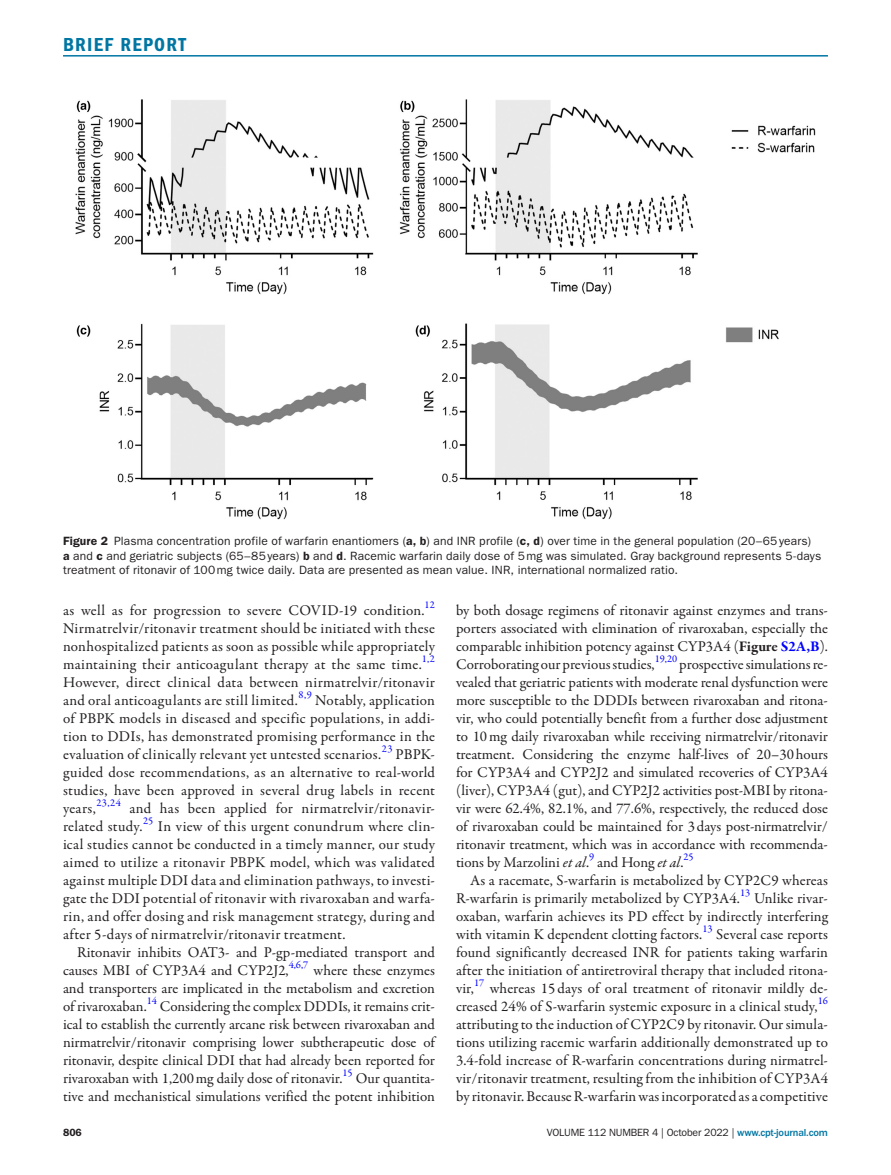
<style>
.page{position:relative;width:891px;height:1175px;background:#fff}
.page>*{position:absolute;margin:0;border:0;box-sizing:border-box;transform-origin:0 0}
.t1{font:19.5px "ITC Franklin Gothic Std Dm Cd";letter-spacing:.065em;color:#0076a3}
.t2{font:15px/18px "Garamond Premr Pro";letter-spacing:.005em;color:#231f20;text-align:justify}
.t3{font:12px/14.2px "ITC Franklin Gothic Std";letter-spacing:.015em;color:#231f20}
.t4{font:10.5px "ITC Franklin Gothic Std";letter-spacing:-.015em;color:#231f20}
.t5{font:10.5px "Garamond Premr Pro";letter-spacing:.01em;color:#00f}
.t6{font:600 10.5px "ITC Franklin Gothic Std";color:#231f20}
.s1{font-weight:600}
.s2{font-weight:700}
.s3{font-weight:700;color:#00f}
.s4{font-style:italic}
.s5{font-weight:500;color:#0076a3}
</style>
<div class="page">
<hr style="left:63px;top:55px;width:765px;height:2px;background:#0076a3">
<img style="left:76px;top:100px;width:739px;height:420px">
<h1 class="t1" style="left:63px;top:33px;width:125px">BRIEF REPORT</h1>
<p class="t3" style="left:63px;top:534px;width:760px"><span class="s1">Figure 2</span> Plasma concentration profile of warfarin enantiomers (<span class="s1">a, b</span>) and INR profile (<span class="s1">c, d</span>) over time in the general population (20–65years)<br><span class="s1">a</span> and <span class="s1">c</span> and geriatric subjects (65–85years) <span class="s1">b</span> and <span class="s1">d</span>. Racemic warfarin daily dose of 5mg was simulated. Gray background represents 5-days treatment of ritonavir of 100mg twice daily. Data are presented as mean value. INR, international normalized ratio.</p>
<p class="t2" style="left:63px;top:601px;width:363px">as well as for progression to severe COVID-19 condition.</p>
<p class="t5" style="left:425px;top:598px;width:12px">12</p>
<p class="t2" style="left:63px;top:619px;width:373px">Nirmatrelvir/ritonavir treatment should be initiated with these nonhospitalized patients as soon as possible while appropriately maintaining their anticoagulant therapy at the same time.</p>
<p class="t5" style="left:422px;top:652px;width:15px">1,2</p>
<p class="t2" style="left:63px;top:673px;width:373px">However, direct clinical data between nirmatrelvir/ritonavir and oral anticoagulants are still limited.</p>
<p class="t5" style="left:299px;top:688px;width:15px">8,9</p>
<p class="t2" style="left:63px;top:691px;width:373px;text-indent:252px">Notably, application of PBPK models in diseased and specific populations, in addi&shy;tion to DDIs, has demonstrated promising performance in the evaluation of clinically relevant yet untested scenarios.</p>
<p class="t5" style="left:382px;top:742px;width:12px">23</p>
<p class="t2" style="left:63px;top:745px;width:373px;text-indent:332px">PBPK&shy;guided dose recommendations, as an alternative to real-world studies, have been approved in several drug labels in recent years,</p>
<p class="t5" style="left:96px;top:796px;width:26px">23,24</p>
<p class="t2" style="left:63px;top:799px;width:373px;text-indent:66px">and has been applied for nirmatrelvir/ritonavir&shy;related study.</p>
<p class="t5" style="left:143px;top:814px;width:12px">25</p>
<p class="t2" style="left:63px;top:817px;width:374px;text-indent:95px">In view of this urgent conundrum where clin&shy;ical studies cannot be conducted in a timely manner, our study aimed to utilize a ritonavir PBPK model, which was validated against multiple DDI data and elimination pathways, to investi&shy;gate the DDI potential of ritonavir with rivaroxaban and warfa&shy;rin, and offer dosing and risk management strategy, during and after 5-days of nirmatrelvir/ritonavir treatment.</p>
<p class="t2" style="left:63px;top:943px;width:373px;text-indent:14px">Ritonavir inhibits OAT3- and P-gp-mediated transport and causes MBI of CYP3A4 and CYP2J2,</p>
<p class="t5" style="left:289px;top:958px;width:21px">4,6,7</p>
<p class="t2" style="left:63px;top:961px;width:373px;text-indent:251px">where these enzymes and transporters are implicated in the metabolism and excretion of rivaroxaban.</p>
<p class="t5" style="left:147px;top:994px;width:12px">14</p>
<p class="t2" style="left:63px;top:997px;width:374px;text-indent:97px">Considering the complex DDDIs, it remains crit&shy;ical to establish the currently arcane risk between rivaroxaban and nirmatrelvir/ritonavir comprising lower subtherapeutic dose of ritonavir, despite clinical DDI that had already been reported for rivaroxaban with 1,200mg daily dose of ritonavir.</p>
<p class="t5" style="left:342px;top:1066px;width:12px">15</p>
<p class="t2" style="left:63px;top:1069px;width:373px;text-align:right">Our quantita-<br>tive and mechanistical simulations verified the potent inhibition</p>
<p class="t2" style="left:456px;top:601px;width:373px">by both dosage regimens of ritonavir against enzymes and trans&shy;porters associated with elimination of rivaroxaban, especially the comparable inhibition potency against CYP3A4 (<span class="s2">Figure</span> <span class="s3">S2A,B</span>).<br>Corroborating our previous studies,</p>
<p class="t5" style="left:655px;top:652px;width:24px">19,20</p>
<p class="t2" style="left:456px;top:655px;width:373px;text-indent:223px">prospective simulations re&shy;vealed that geriatric patients with moderate renal dysfunction were more susceptible to the DDDIs between rivaroxaban and ritona&shy;vir, who could potentially benefit from a further dose adjustment to 10mg daily rivaroxaban while receiving nirmatrelvir/ritonavir treatment. Considering the enzyme half-lives of 20–30hours for CYP3A4 and CYP2J2 and simulated recoveries of CYP3A4 (liver), CYP3A4 (gut), and CYP2J2 activities post-MBI by ritona&shy;vir were 62.4%, 82.1%, and 77.6%, respectively, the reduced dose of rivaroxaban could be maintained for 3 days post-nirmatrelvir/ ritonavir treatment, which was in accordance with recommenda&shy;tions by Marzolini <span class="s4">et al</span>.<sup>9</sup> and Hong <span class="s4">et al</span>.</p>
<p class="t5" style="left:684px;top:850px;width:12px">25</p>
<p class="t2" style="left:456px;top:871px;width:373px;text-indent:14px">As a racemate, S-warfarin is metabolized by CYP2C9 whereas<br>R-warfarin is primarily metabolized by CYP3A4.</p>
<p class="t5" style="left:740px;top:886px;width:12px">13</p>
<p class="t2" style="left:456px;top:889px;width:373px;text-indent:298px">Unlike rivar&shy;oxaban, warfarin achieves its PD effect by indirectly interfering with vitamin K dependent clotting factors.</p>
<p class="t5" style="left:702px;top:922px;width:12px">13</p>
<p class="t2" style="left:456px;top:925px;width:373px;text-indent:260px">Several case reports found significantly decreased INR for patients taking warfarin after the initiation of antiretroviral therapy that included ritona&shy;vir,</p>
<p class="t5" style="left:474px;top:976px;width:12px">17</p>
<p class="t2" style="left:456px;top:979px;width:373px;text-indent:34px">whereas 15 days of oral treatment of ritonavir mildly de&shy;creased 24% of S-warfarin systemic exposure in a clinical study,</p>
<p class="t5" style="left:818px;top:994px;width:12px">16</p>
<p class="t2" style="left:456px;top:1015px;width:373px">attributing to the induction of CYP2C9 by ritonavir. Our simula&shy;tions utilizing racemic warfarin additionally demonstrated up to 3.4-fold increase of R-warfarin concentrations during nirmatrel&shy;vir/ritonavir treatment, resulting from the inhibition of CYP3A4 by ritonavir. Because R-warfarin was incorporated as a competitive</p>
<p class="t6" style="left:63px;top:1125px;width:20px">806</p>
<p class="t4" style="left:547px;top:1126px;width:283px">VOLUME 112 NUMBER 4 | October 2022 | <span class="s5">www.cpt-journal.com</span></p>
</div>
